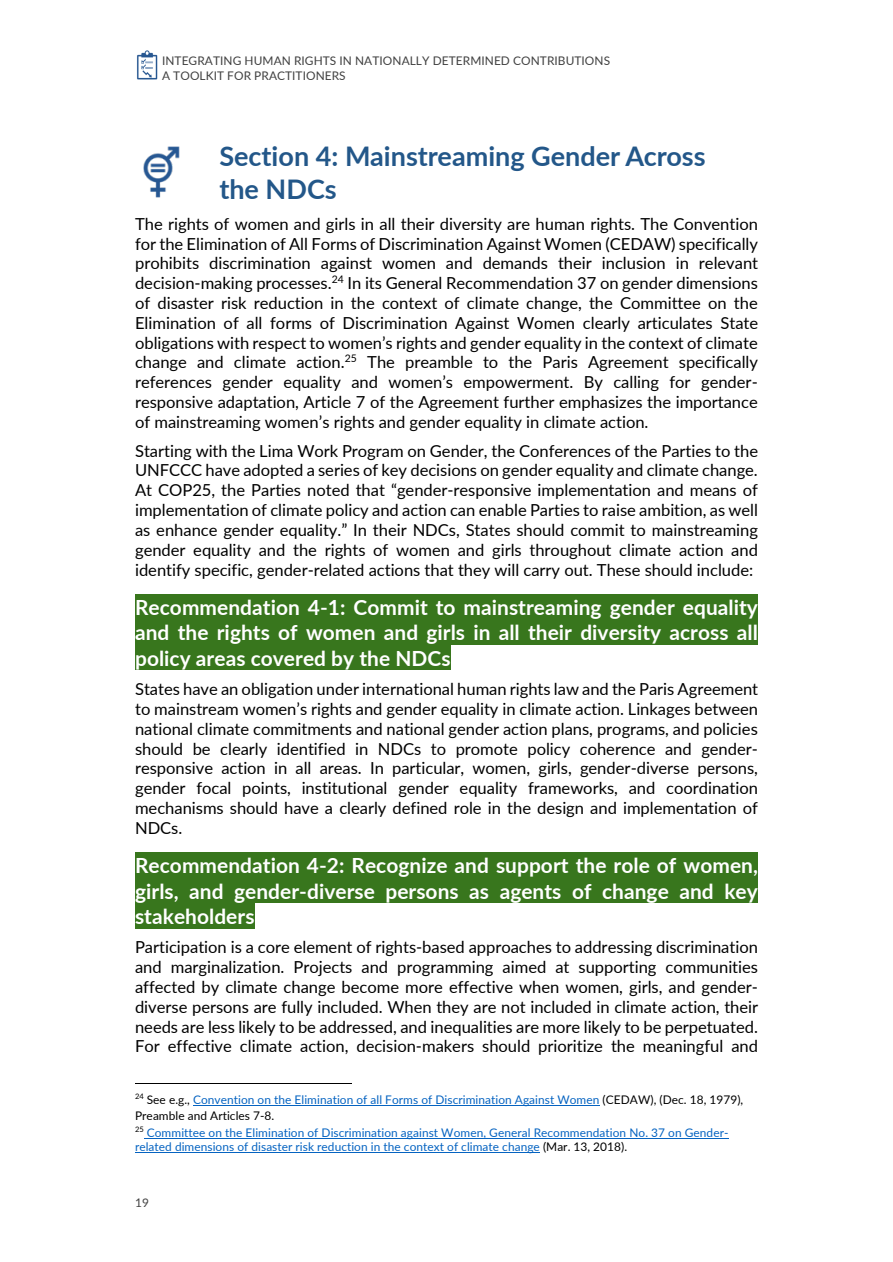
<style>
.page{position:relative;width:893px;height:1262px;background:#fff}
.page>*{position:absolute;margin:0;border:0;box-sizing:border-box;transform-origin:0 0}
.t1{font:700 27px/32.4px "Lato";color:#235789}
.t2{font:700 20.85px/25.2px "Lato";letter-spacing:.005em;color:#fff;text-align:justify}
.t3{font:16.5px/19.8px "Lato";color:#000;text-align:justify}
.t4{font:11.85px/16.5px "Lato";letter-spacing:.005em;color:#0563c1}
.t5{font:11.85px/14.7px "Lato";letter-spacing:.005em;color:#404040}
.t6{font:11.85px "Lato";color:#434343}
.s1{color:#000}
</style>
<div class="page">
<img style="left:137px;top:51px;width:21px;height:28px">
<div style="left:135px;top:594px;width:622px;height:25px;background:#38761d"></div>
<div style="left:135px;top:619px;width:622px;height:25px;background:#38761d"></div>
<div style="left:135px;top:644px;width:315px;height:26px;background:#38761d"></div>
<div style="left:135px;top:852px;width:622px;height:25px;background:#38761d"></div>
<div style="left:135px;top:877px;width:622px;height:26px;background:#38761d"></div>
<div style="left:135px;top:903px;width:120px;height:25px;background:#38761d"></div>
<hr style="left:135px;top:1083px;width:216px;height:1px;background:#000">
<hr style="left:193px;top:1104px;width:406px;height:1px;background:#0563c1">
<hr style="left:144px;top:1138px;width:584px;height:1px;background:#0563c1">
<hr style="left:135px;top:1152px;width:405px;height:1px;background:#0563c1">
<img style="left:143px;top:147px;width:36px;height:51px">
<p class="t5" style="left:162px;top:53px;width:449px">INTEGRATING HUMAN RIGHTS IN NATIONALLY DETERMINED CONTRIBUTIONS<br>A TOOLKIT FOR PRACTITIONERS</p>
<h1 class="t1" style="left:219px;top:140px;width:488px">Section 4: Mainstreaming Gender Across the NDCs</h1>
<p class="t3" style="left:135px;top:213px;width:624px">The rights of women and girls in all their diversity are human rights. The Convention for the Elimination of All Forms of Discrimination Against Women (CEDAW) specifically prohibits discrimination against women and demands their inclusion in relevant decision-making processes.<sup>24</sup> In its General Recommendation 37 on gender dimensions of disaster risk reduction in the context of climate change, the Committee on the Elimination of all forms of Discrimination Against Women clearly articulates State obligations with respect to women’s rights and gender equality in the context of climate change and climate action.<sup>25</sup> The preamble to the Paris Agreement specifically references gender equality and women’s empowerment. By calling for gender&shy;responsive adaptation, Article 7 of the Agreement further emphasizes the importance of mainstreaming women’s rights and gender equality in climate action.</p>
<p class="t3" style="left:135px;top:440px;width:624px">Starting with the Lima Work Program on Gender, the Conferences of the Parties to the UNFCCC have adopted a series of key decisions on gender equality and climate change.<br>At COP25, the Parties noted that “gender-responsive implementation and means of implementation of climate policy and action can enable Parties to raise ambition, as well as enhance gender equality.” In their NDCs, States should commit to mainstreaming gender equality and the rights of women and girls throughout climate action and identify specific, gender-related actions that they will carry out. These should include:</p>
<p class="t2" style="left:135px;top:594px;width:624px">Recommendation 4-1: Commit to mainstreaming gender equality and the rights of women and girls in all their diversity across all policy areas covered by the NDCs</p>
<p class="t3" style="left:135px;top:679px;width:624px">States have an obligation under international human rights law and the Paris Agreement to mainstream women’s rights and gender equality in climate action. Linkages between national climate commitments and national gender action plans, programs, and policies should be clearly identified in NDCs to promote policy coherence and gender&shy;responsive action in all areas. In particular, women, girls, gender-diverse persons, gender focal points, institutional gender equality frameworks, and coordination mechanisms should have a clearly defined role in the design and implementation of NDCs.</p>
<p class="t2" style="left:135px;top:852px;width:624px">Recommendation 4-2: Recognize and support the role of women, girls, and gender-diverse persons as agents of change and key stakeholders</p>
<p class="t3" style="left:135px;top:937px;width:624px">Participation is a core element of rights-based approaches to addressing discrimination and marginalization. Projects and programming aimed at supporting communities affected by climate change become more effective when women, girls, and gender&shy;diverse persons are fully included. When they are not included in climate action, their needs are less likely to be addressed, and inequalities are more likely to be perpetuated.<br>For effective climate action, decision-makers should prioritize the meaningful and</p>
<p class="t4" style="left:135px;top:1091px;width:609px"><sup>24</sup> <span class="s1">See e.g.,</span> Convention on the Elimination of all Forms of Discrimination Against Women <span class="s1">(CEDAW), (Dec. 18, 1979),<br>Preamble and Articles 7-8.<br></span><sup>25</sup> Committee on the Elimination of Discrimination against Women, General Recommendation No. 37 on Gender-</p>
<p class="t4" style="left:135px;top:1138px;width:493px">related dimensions of disaster risk reduction in the context of climate change <span class="s1">(Mar. 13, 2018).</span></p>
<p class="t6" style="left:135px;top:1194px;width:15px">19</p>
</div>
